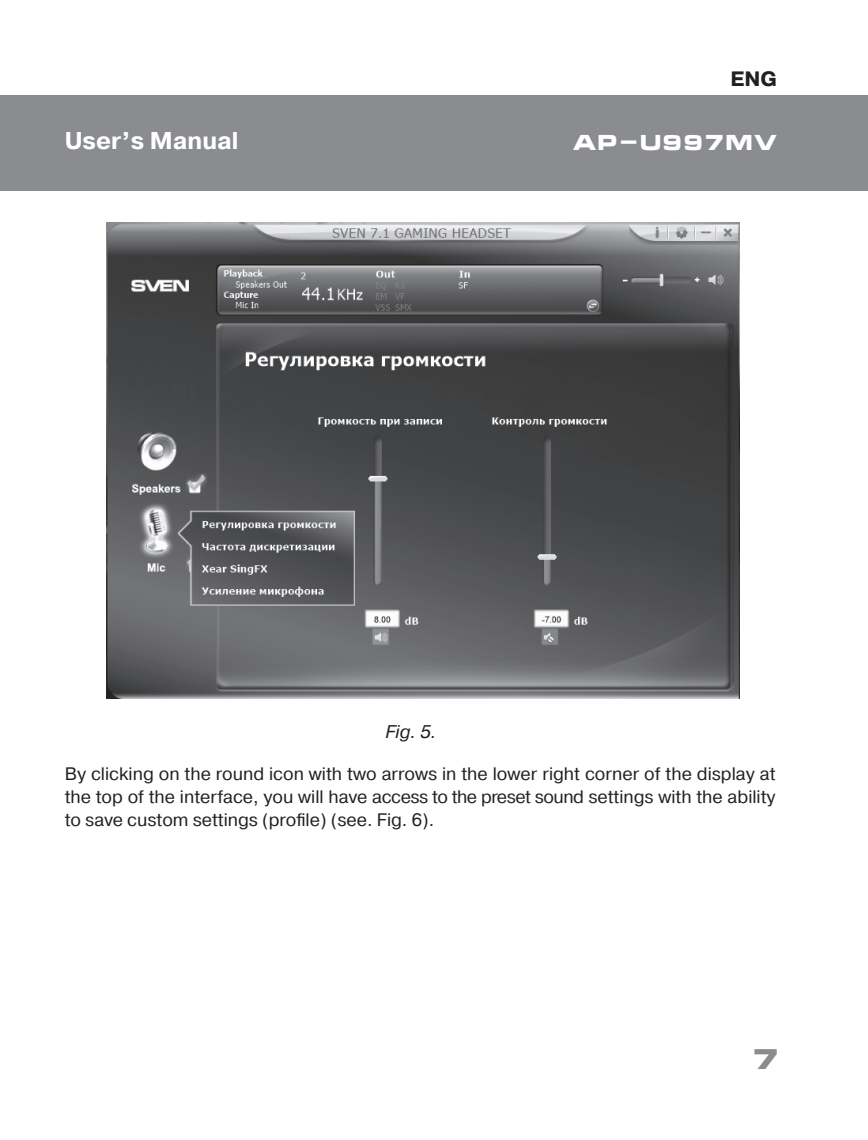
<style>
.page{position:relative;width:868px;height:1140px;background:#fff}
.page>*{position:absolute;margin:0;border:0;box-sizing:border-box;transform-origin:0 0}
.t1{font:700 27.6px "Micra";color:#8a8c8f}
.t2{font:700 24.3px "Pragmatica";color:#fff}
.t3{font:700 21px "Micra";color:#fff}
.t4{font:700 20.7px "Pragmatica";color:#231f20}
.t5{font:italic 18.3px "Pragmatica";color:#231f20}
.t6{font:18px/23.1px "Pragmatica";color:#231f20;text-align:justify}
</style>
<div class="page">
<img style="left:106px;top:222px;width:632px;height:476px">
<div style="left:0;top:95px;width:867px;height:95px;background:#8a8c8f"></div>
<p class="t4" style="left:730px;top:65px;width:48px">ENG</p>
<h2 class="t2" style="left:65px;top:124px;width:175px">User’s Manual</h2>
<p class="t3" style="left:572px;top:132px;width:206px">AP-U997MV</p>
<p class="t5" style="left:385px;top:720px;width:53px">Fig. 5.</p>
<p class="t6" style="left:65px;top:762px;width:712px">By clicking on the round icon with two arrows in the lower right corner of the display at the top of the interface, you will have access to the preset sound settings with the ability to save custom settings (profile) (see. Fig. 6).</p>
<h1 class="t1" style="left:751px;top:1044px;width:30px">7</h1>
</div>
